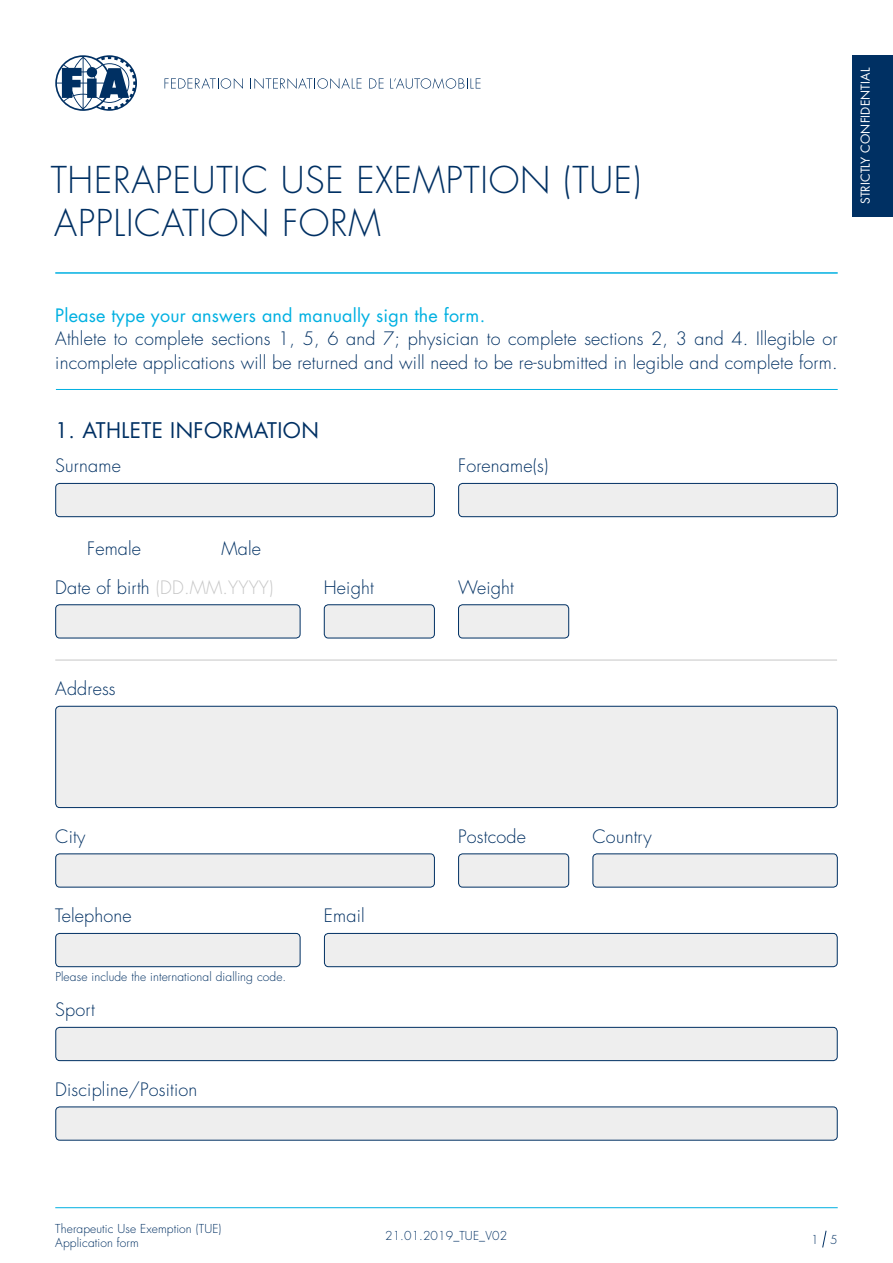
<style>
.page{position:relative;width:893px;height:1263px;background:#fff}
.page>*{position:absolute;margin:0;border:0;box-sizing:border-box;transform-origin:0 0}
.t1{font:300 36px/43.2px "Futura Std";letter-spacing:.02em;color:#003063}
.t2{font:21px "Futura Std";letter-spacing:.02em;color:#003063}
.t3{font:300 18px/23.4px "Futura Std";letter-spacing:.01em;color:#003063}
.t4{font:18px "Futura Std";letter-spacing:.01em;color:#00b0e1}
.t5{font:300 18px "Futura Std";letter-spacing:.01em;color:#c6c6c6}
.t6{font:300 12px/14.4px "Futura Std";letter-spacing:.01em;color:#003063}
.t7{font:12px "Futura Std";letter-spacing:.01em;color:#fff}
.s1{color:#003063}
</style>
<div class="page">
<svg style="left:822px;top:1230px;width:5px;height:18px"></svg>
<hr style="left:55px;top:1207px;width:783px;height:1px;background:#00b0e1">
<svg style="left:55px;top:55px;width:82px;height:56px"></svg>
<svg style="left:165px;top:78px;width:78px;height:11px"></svg>
<svg style="left:254px;top:78px;width:107px;height:11px"></svg>
<svg style="left:369px;top:78px;width:15px;height:11px"></svg>
<svg style="left:390px;top:78px;width:90px;height:11px"></svg>
<div style="left:852px;top:55px;width:41px;height:162px;background:#003063"></div>
<hr style="left:55px;top:272px;width:783px;height:2px;background:#00b0e1">
<hr style="left:56px;top:389px;width:782px;height:1px;background:#00b0e1">
<hr style="left:55px;top:660px;width:782px;height:1px;background:#c6c6c6">
<div style="left:56px;top:483px;width:378px;height:34px;background:#eee;border-radius:4px"></div>
<div style="left:55px;top:483px;width:380px;height:34px;border:1px solid #003063;border-radius:4px"></div>
<div style="left:56px;top:605px;width:244px;height:33px;background:#eee;border-radius:4px"></div>
<div style="left:55px;top:604px;width:245px;height:34px;border:1px solid #003063;border-radius:4px"></div>
<div style="left:56px;top:706px;width:781px;height:101px;background:#eee;border-radius:4px"></div>
<div style="left:55px;top:706px;width:783px;height:102px;border:1px solid #003063;border-radius:4px"></div>
<div style="left:324px;top:605px;width:110px;height:33px;background:#eee;border-radius:4px"></div>
<div style="left:324px;top:604px;width:111px;height:34px;border:1px solid #003063;border-radius:4px"></div>
<div style="left:458px;top:605px;width:111px;height:33px;background:#eee;border-radius:4px"></div>
<div style="left:458px;top:604px;width:111px;height:34px;border:1px solid #003063;border-radius:4px"></div>
<div style="left:56px;top:854px;width:378px;height:33px;background:#eee;border-radius:4px"></div>
<div style="left:55px;top:853px;width:380px;height:34px;border:1px solid #003063;border-radius:4px"></div>
<div style="left:593px;top:854px;width:244px;height:33px;background:#eee;border-radius:4px"></div>
<div style="left:592px;top:853px;width:246px;height:34px;border:1px solid #003063;border-radius:4px"></div>
<div style="left:324px;top:933px;width:513px;height:34px;background:#eee;border-radius:4px"></div>
<div style="left:324px;top:933px;width:514px;height:34px;border:1px solid #003063;border-radius:4px"></div>
<div style="left:459px;top:854px;width:110px;height:33px;background:#eee;border-radius:4px"></div>
<div style="left:458px;top:853px;width:111px;height:34px;border:1px solid #003063;border-radius:4px"></div>
<div style="left:459px;top:483px;width:378px;height:34px;background:#eee;border-radius:4px"></div>
<div style="left:458px;top:483px;width:380px;height:34px;border:1px solid #003063;border-radius:4px"></div>
<div style="left:56px;top:933px;width:244px;height:34px;background:#eee;border-radius:4px"></div>
<div style="left:55px;top:933px;width:245px;height:34px;border:1px solid #003063;border-radius:4px"></div>
<div style="left:56px;top:1027px;width:781px;height:33px;background:#eee;border-radius:4px"></div>
<div style="left:55px;top:1027px;width:783px;height:34px;border:1px solid #003063;border-radius:4px"></div>
<div style="left:56px;top:1107px;width:781px;height:33px;background:#eee;border-radius:4px"></div>
<div style="left:55px;top:1106px;width:783px;height:34px;border:1px solid #003063;border-radius:4px"></div>
<h1 class="t1" style="left:51px;top:159px;width:592px">THERAPEUTIC USE EXEMPTION (TUE)<br>APPLICATION FORM</h1>
<p class="t7" style="left:858px;top:204px;width:138px;rotate:-90deg">STRICTLY CONFIDENTIAL</p>
<p class="t4" style="left:55px;top:304px;width:431px">Please type your answers and manually sign the form.</p>
<p class="t3" style="left:55px;top:327px;width:784px">Athlete to complete sections 1, 5, 6 and 7; physician to complete sections 2, 3 and 4. Illegible or incomplete applications will be returned and will need to be re-submitted in legible and complete form.</p>
<p class="t2" style="left:55px;top:416px;width:265px">1. ATHLETE INFORMATION</p>
<p class="t3" style="left:55px;top:455px;width:67px">Surname</p>
<p class="t3" style="left:458px;top:455px;width:92px">Forename(s)</p>
<p class="t3" style="left:87px;top:537px;width:55px">Female</p>
<p class="t3" style="left:221px;top:537px;width:41px">Male</p>
<p class="t5" style="left:55px;top:576px;width:220px"><span class="s1">Date of birth</span> (DD.MM.YYYY)</p>
<p class="t3" style="left:324px;top:576px;width:51px">Height</p>
<p class="t3" style="left:458px;top:576px;width:57px">Weight</p>
<p class="t3" style="left:55px;top:677px;width:62px">Address</p>
<p class="t3" style="left:458px;top:825px;width:69px">Postcode</p>
<p class="t3" style="left:55px;top:825px;width:32px">City</p>
<p class="t3" style="left:592px;top:825px;width:61px">Country</p>
<p class="t3" style="left:55px;top:905px;width:78px">Telephone</p>
<p class="t6" style="left:55px;top:970px;width:233px">Please include the international dialling code.</p>
<p class="t3" style="left:55px;top:998px;width:41px">Sport</p>
<p class="t3" style="left:55px;top:1078px;width:144px">Discipline/Position</p>
<p class="t3" style="left:324px;top:905px;width:42px">Email</p>
<p class="t6" style="left:55px;top:1221px;width:168px">Therapeutic Use Exemption (TUE)<br>Application form</p>
<p class="t6" style="left:811px;top:1232px;width:28px">1 5</p>
<p class="t6" style="left:385px;top:1229px;width:123px">21.01.2019_TUE_V02</p>
</div>
